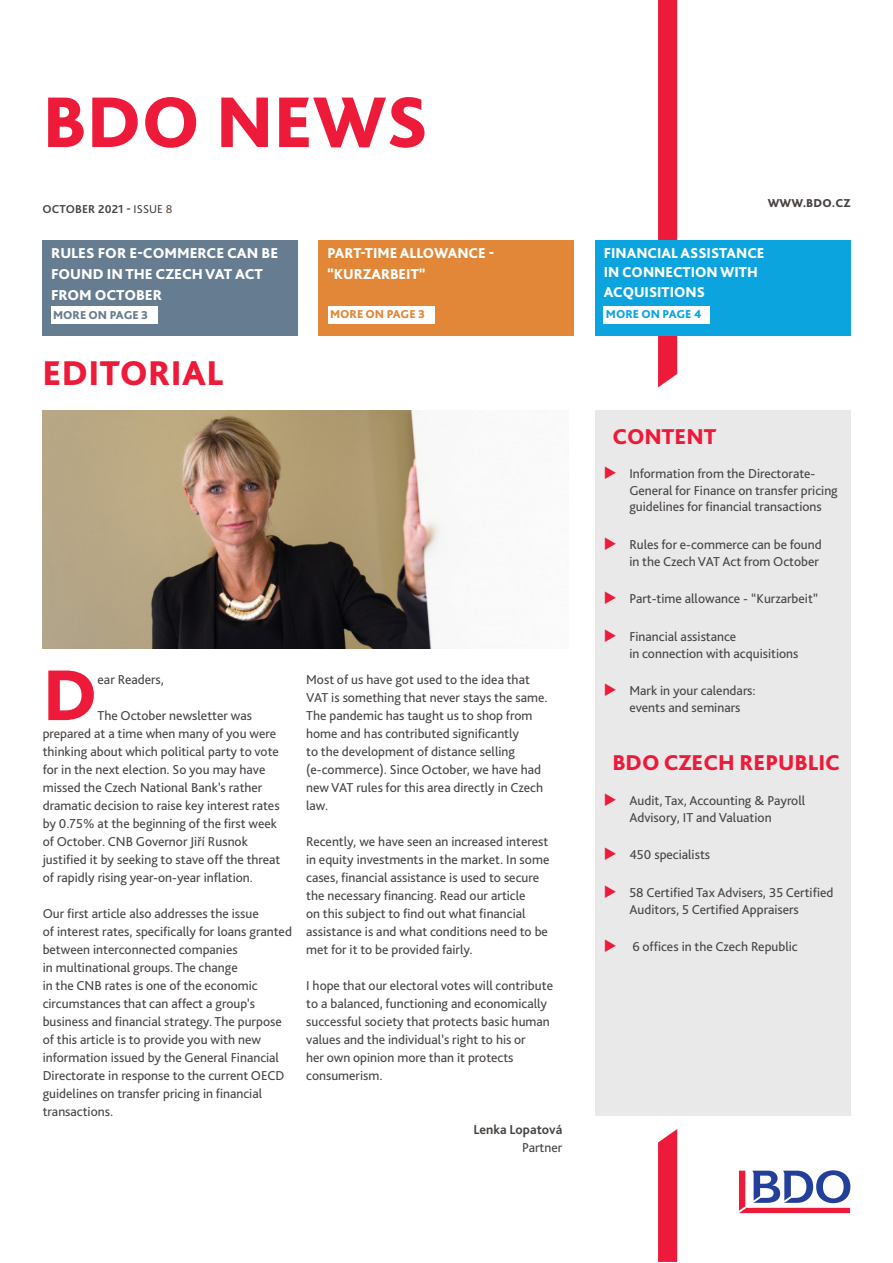
<style>
.page{position:relative;width:893px;height:1263px;background:#fff}
.page>*{position:absolute;margin:0;border:0;box-sizing:border-box;transform-origin:0 0}
.Body_copy{font:800 75.15px "Bliss Pro";color:#ed1a3a}
.t1{font:800 75px "Bliss Pro";color:#ed1a3a}
.t2{font:800 36px "Bliss Pro";letter-spacing:.01em;color:#ed1a3a}
.t3{font:800 22.5px "Bliss Pro";color:#ed1a3a}
.t4{font:800 15px/21px "Bliss Pro";color:#fff}
.Body_copy-2{font:13.5px/18px "Bliss Pro";color:#464240}
.Body_copy-3{font:700 13.5px "Bliss Pro";color:#464240}
.t5{font:700 12px "Bliss Pro";letter-spacing:.01em;color:#464240}
.t6{font:800 12px "Bliss Pro";color:#0ca4de}
.t7{font:800 12px "Bliss Pro";color:#e18737}
.t8{font:800 12px "Bliss Pro";color:#667c90}
.t9{font:800 12px "Bliss Pro";letter-spacing:.01em;color:#464240}
.s1{font-weight:400}
.s2{font-weight:400;color:#674e3f}
</style>
<div class="page">
<svg style="left:658px;top:1129px;width:19px;height:133px;background:#ed2644"></svg>
<svg style="left:658px;top:0;width:19px;height:387px;background:#ed1f3e"></svg>
<div style="left:43px;top:240px;width:255px;height:96px;background:#667c90"></div>
<div style="left:319px;top:240px;width:255px;height:96px;background:#e18737"></div>
<div style="left:595px;top:240px;width:255px;height:96px;background:#0ca4de"></div>
<div style="left:604px;top:306px;width:106px;height:17px;background:#fff"></div>
<div style="left:595px;top:410px;width:255px;height:706px;background:#e9e9e9"></div>
<div style="left:328px;top:306px;width:106px;height:17px;background:#fff"></div>
<svg style="left:739px;top:1170px;width:111px;height:43px"></svg>
<img style="left:43px;top:410px;width:398px;height:238px">
<div style="left:51px;top:307px;width:106px;height:17px;background:#fff"></div>
<p class="t1" style="left:43px;top:76px;width:387px">BDO NEWS</p>
<p class="t9" style="left:768px;top:196px;width:84px">WWW.BDO.CZ</p>
<p class="t5" style="left:43px;top:202px;width:132px">OCTOBER 2021 - <span class="s1">ISSUE</span> <span class="s2">8</span></p>
<p class="t4" style="left:51px;top:242px;width:229px">RULES FOR E-COMMERCE CAN BE<br>FOUND IN THE CZECH VAT ACT<br>FROM OCTOBER</p>
<p class="t4" style="left:327px;top:242px;width:168px">PART-TIME ALLOWANCE - “KURZARBEIT”</p>
<p class="t4" style="left:604px;top:243px;width:162px;line-height:19.5px">FINANCIAL ASSISTANCE<br>IN CONNECTION WITH<br>ACQUISITIONS</p>
<p class="t6" style="left:606px;top:306px;width:97px">MORE ON PAGE 4</p>
<p class="t7" style="left:330px;top:306px;width:97px">MORE ON PAGE 3</p>
<p class="t8" style="left:53px;top:307px;width:97px">MORE ON PAGE 3</p>
<p class="t2" style="left:43px;top:350px;width:182px">EDITORIAL</p>
<p class="Body_copy" style="left:43px;top:648px;width:56px">D</p>
<p class="Body_copy-2" style="left:98px;top:670px;width:68px">ear Readers,</p>
<p class="Body_copy-2" style="left:43px;top:706px;width:239px;text-indent:55px">The October newsletter was prepared at a time when many of you were thinking about which political party to vote for in the next election. So you may have missed the Czech National Bank’s rather dramatic decision to raise key interest rates by 0.75% at the beginning of the first week of October. CNB Governor Jiří Rusnok justified it by seeking to stave off the threat of rapidly rising year-on-year inflation.</p>
<p class="Body_copy-2" style="left:43px;top:904px;width:251px">Our first article also addresses the issue<br>of interest rates, specifically for loans granted between interconnected companies<br>in multinational groups. The change<br>in the CNB rates is one of the economic circumstances that can affect a group’s business and financial strategy. The purpose of this article is to provide you with new information issued by the General Financial Directorate in response to the current OECD guidelines on transfer pricing in financial transactions.</p>
<p class="Body_copy-2" style="left:306px;top:670px;width:243px">Most of us have got used to the idea that VAT is something that never stays the same.<br>The pandemic has taught us to shop from home and has contributed significantly<br>to the development of distance selling (e-commerce). Since October, we have had new VAT rules for this area directly in Czech law.</p>
<p class="Body_copy-2" style="left:306px;top:832px;width:245px">Recently, we have seen an increased interest in equity investments in the market. In some cases, financial assistance is used to secure the necessary financing. Read our article<br>on this subject to find out what financial assistance is and what conditions need to be met for it to be provided fairly.</p>
<p class="Body_copy-2" style="left:306px;top:976px;width:248px">I hope that our electoral votes will contribute to a balanced, functioning and economically successful society that protects basic human values and the individual’s right to his or<br>her own opinion more than it protects consumerism.</p>
<p class="Body_copy-3" style="left:473px;top:1121px;width:91px">Lenka Lopatová</p>
<p class="Body_copy-2" style="left:522px;top:1138px;width:42px">Partner</p>
<p class="t3" style="left:612px;top:422px;width:106px">CONTENT</p>
<p class="Body_copy-2" style="left:629px;top:465px;width:210px;line-height:16.5px">Information from the Directorate-<br>General for Finance on transfer pricing guidelines for financial transactions</p>
<p class="Body_copy-2" style="left:629px;top:536px;width:194px;line-height:16.5px">Rules for e-commerce can be found in the Czech VAT Act from October</p>
<p class="Body_copy-2" style="left:629px;top:589px;width:190px">Part-time allowance - “Kurzarbeit”</p>
<p class="Body_copy-2" style="left:629px;top:628px;width:171px;line-height:16.5px">Financial assistance<br>in connection with acquisitions</p>
<p class="Body_copy-2" style="left:629px;top:682px;width:128px;line-height:16.5px">Mark in your calendars: events and seminars</p>
<p class="t3" style="left:612px;top:749px;width:229px">BDO CZECH REPUBLIC</p>
<p class="Body_copy-2" style="left:629px;top:792px;width:177px;line-height:16.5px">Audit, Tax, Accounting &amp; Payroll<br>Advisory, IT and Valuation</p>
<p class="Body_copy-2" style="left:629px;top:846px;width:82px">450 specialists</p>
<p class="Body_copy-2" style="left:629px;top:884px;width:206px;line-height:16.5px">58 Certified Tax Advisers, 35 Certified<br>Auditors, 5 Certified Appraisers</p>
<p class="Body_copy-2" style="left:632px;top:938px;width:167px">6 offices in the Czech Republic</p>
</div>
